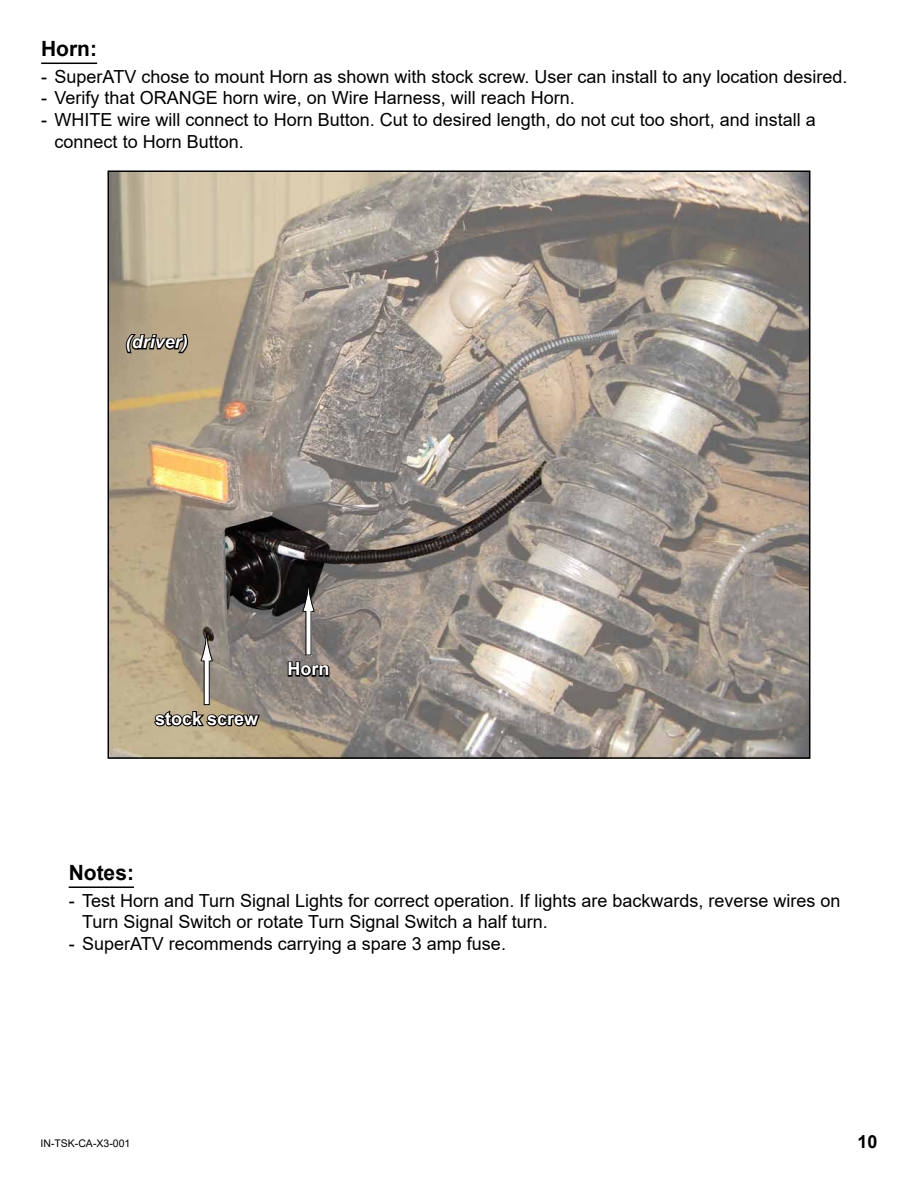
<style>
.page{position:relative;width:918px;height:1188px;background:#fff}
.page>*{position:absolute;margin:0;border:0;box-sizing:border-box;transform-origin:0 0}
.t1{font:700 21px "Arial";color:#000}
.t2{font:18px/21.6px "Arial";color:#000}
.t3{font:700 18px "Arial";color:#fff}
.t4{font:italic 700 18px "Arial";color:#fff}
.t5{font:700 18px "Arial";color:#000}
.t6{font:10.5px "Arial";color:#000}
</style>
<div class="page">
<img style="left:111px;top:173px;width:696px;height:583px">
<hr style="left:41px;top:63px;width:56px;height:1px;background:#000">
<svg style="left:287px;top:660px;width:44px;height:19px"></svg>
<div style="left:306px;top:611px;width:5px;height:44px;background:#fff"></div>
<svg style="left:302px;top:584px;width:13px;height:28px"></svg>
<svg style="left:153px;top:709px;width:108px;height:21px;background:#655d4a"></svg>
<div style="left:204px;top:661px;width:5px;height:44px;background:#fff"></div>
<div style="left:204px;top:660px;width:6px;height:45px;border:1px solid #000"></div>
<svg style="left:200px;top:633px;width:13px;height:29px"></svg>
<svg style="left:124px;top:333px;width:66px;height:21px"></svg>
<p class="t1" style="left:41px;top:34px;width:57px">Horn:</p>
<p class="t2" style="left:41px;top:66px;width:808px">- SuperATV chose to mount Horn as shown with stock screw. User can install to any location desired.</p>
<p class="t2" style="left:41px;top:87px;width:535px">- Verify that ORANGE horn wire, on Wire Harness, will reach Horn.</p>
<p class="t2" style="left:55px;top:109px;width:763px;text-indent:-13px">- WHITE wire will connect to Horn Button. Cut to desired length, do not cut too short, and install a connect to Horn Button.</p>
<p class="t4" style="left:126px;top:330px;width:64px">(driver)</p>
<p class="t3" style="left:155px;top:706px;width:105px">stock screw</p>
<p class="t3" style="left:288px;top:656px;width:43px">Horn</p>
<p class="t1" style="left:69px;top:858px;width:67px">Notes:</p>
<p class="t2" style="left:82px;top:889px;width:760px;text-indent:-14px">- Test Horn and Turn Signal Lights for correct operation. If lights are backwards, reverse wires on<br>Turn Signal Switch or rotate Turn Signal Switch a half turn.</p>
<p class="t2" style="left:69px;top:933px;width:439px">- SuperATV recommends carrying a spare 3 amp fuse.</p>
<p class="t6" style="left:40px;top:1136px;width:91px">IN-TSK-CA-X3-001</p>
<p class="t5" style="left:857px;top:1128px;width:22px">10</p>
</div>
